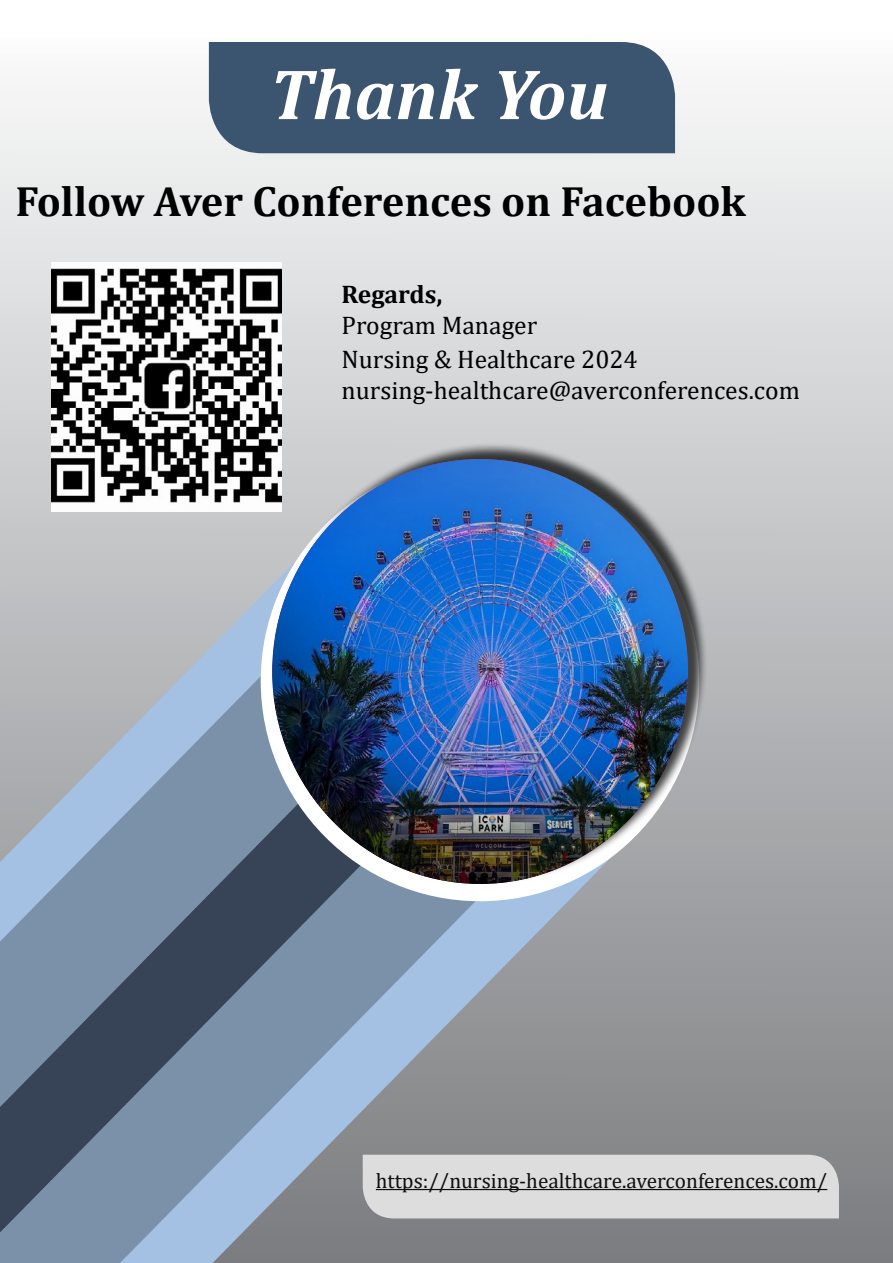
<style>
.page{position:relative;width:893px;height:1263px;background:#fff}
.page>*{position:absolute;margin:0;border:0;box-sizing:border-box;transform-origin:0 0}
.t1{font:italic 700 72px "Cambria";color:#fff}
.t2{font:700 42.45px "Cambria";color:#000}
.t3{font:25.5px/34px "Cambria";color:#000}
.t4{font:700 25.5px "Cambria";letter-spacing:-.005em;color:#000}
.t5{font:21.3px "Cambria";color:#0e0e0e}
</style>
<div class="page">
<div style="left:0;top:0;width:893px;height:1263px;background:linear-gradient(to bottom,#fefeff,#797b7f)"></div>
<svg style="left:0;top:534px;width:631px;height:729px;background:#a3a5a8"></svg>
<svg style="left:0;top:564px;width:593px;height:699px;background:#9ea6b0"></svg>
<svg style="left:0;top:734px;width:429px;height:498px;background:#788ba2"></svg>
<div style="left:276px;top:442px;width:432px;height:441px;background:#000;opacity:.75"></div>
<div style="left:260px;top:447px;width:440px;height:322px;background:#fff;opacity:.42"></div>
<div style="left:260px;top:545px;width:440px;height:340px;background:#000;opacity:.75"></div>
<div style="left:209px;top:42px;width:466px;height:111px;background:#3b5570"></div>
<img style="left:51px;top:262px;width:231px;height:250px">
<div style="left:363px;top:1155px;width:476px;height:63px;background:#ddd"></div>
<hr style="left:376px;top:1189px;width:451px;height:1px;background:#0e0e0e">
<h1 class="t1" style="left:269px;top:44px;width:341px">Thank You</h1>
<h2 class="t2" style="left:15px;top:171px;width:732px">Follow Aver Conferences on Facebook</h2>
<p class="t4" style="left:341px;top:277px;width:102px">Regards,</p>
<p class="t3" style="left:341px;top:308px;width:298px">Program Manager<br>Nursing &amp; Healthcare 2024</p>
<p class="t3" style="left:341px;top:373px;width:460px">nursing-healthcare@averconferences.com</p>
<p class="t5" style="left:376px;top:1168px;width:453px">https://nursing-healthcare.averconferences.com/</p>
</div>
